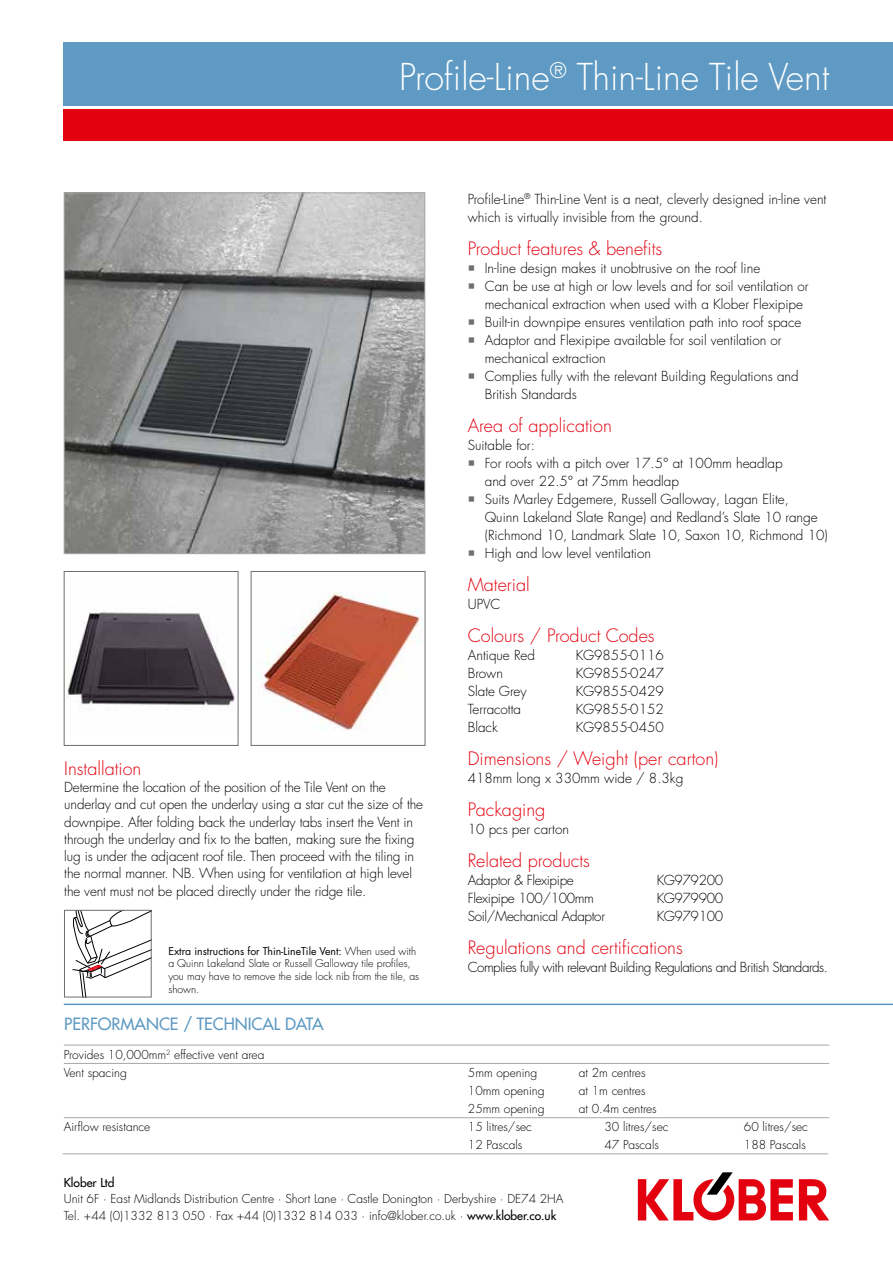
<style>
.page{position:relative;width:893px;height:1263px;background:#fff}
.page>*{position:absolute;margin:0;border:0;box-sizing:border-box;transform-origin:0 0}
.t1{font:300 36px "Futura LT Pro";color:#fff}
.t2{font:300 18px "Futura LT Pro";color:#e3000f}
.t3{font:500 16.5px "Futura LT Pro";color:#5e9ac3}
.t4{font:300 13.5px/18px "Futura LT Pro";color:#000}
.t5{font:300 13.5px "Futura LT Pro";letter-spacing:-.025em;color:#000}
.t6{font:300 13.5px "Futura LT Pro";letter-spacing:-.035em;color:#000}
.t7{font:300 12px/18px "Futura LT Pro";color:#000}
.t8{font:500 12px "Futura LT Pro";color:#000}
.t9{font:300 10.5px/12.6px "Futura LT Pro";color:#000}
.s1{font-weight:400}
.s2{font-weight:500}
</style>
<div class="page">
<div style="left:64px;top:43px;width:829px;height:63px;background:#5e9ac3"></div>
<div style="left:64px;top:109px;width:829px;height:32px;background:#e3000f"></div>
<svg style="left:799px;top:1179px;width:30px;height:41px"></svg>
<svg style="left:638px;top:1172px;width:155px;height:48px"></svg>
<hr style="left:64px;top:1003px;width:829px;height:2px;background:#5e9ac3">
<img style="left:66px;top:195px;width:357px;height:357px">
<div style="left:64px;top:193px;width:361px;height:361px;border:1px solid #a7a7a8"></div>
<hr style="left:64px;top:1045px;width:765px;height:1px;background:#a7a7a8">
<hr style="left:63px;top:1153px;width:765px;height:1px;background:#a7a7a8">
<hr style="left:64px;top:1063px;width:765px;height:1px;background:#a7a7a8">
<hr style="left:64px;top:1117px;width:765px;height:1px;background:#a7a7a8">
<img style="left:67px;top:609px;width:168px;height:101px">
<div style="left:64px;top:571px;width:174px;height:175px;border:1px solid #6f6f6e"></div>
<img style="left:258px;top:592px;width:164px;height:138px">
<div style="left:251px;top:571px;width:174px;height:175px;border:1px solid #6f6f6e"></div>
<svg style="left:72px;top:912px;width:77px;height:83px"></svg>
<div style="left:64px;top:910px;width:87px;height:87px;border:1px solid #6f6f6e"></div>
<h1 class="t1" style="left:399px;top:54px;width:432px">Profile-Line<sup>®</sup> Thin-Line Tile Vent</h1>
<h2 class="t2" style="left:64px;top:756px;width:79px">Installation</h2>
<p class="t4" style="left:64px;top:778px;width:360px;line-height:17.2px">Determine the location of the position of the Tile Vent on the underlay and cut open the underlay using a star cut the size of the downpipe. After folding back the underlay tabs insert the Vent in through the underlay and fix to the batten, making sure the fixing lug is under the adjacent roof tile. Then proceed with the tiling in the normal manner. NB. When using for ventilation at high level the vent must not be placed directly under the ridge tile.</p>
<p class="t9" style="left:168px;top:945px;width:252px"><span class="s1">Extra instructions for Thin-LineTile Vent:</span> When used with a Quinn Lakeland Slate or Russell Galloway tile profiles, you may have to remove the side lock nib from the tile, as shown.</p>
<p class="t3" style="left:64px;top:1012px;width:261px">PERFORMANCE / TECHNICAL DATA</p>
<p class="t7" style="left:64px;top:1046px;width:202px">Provides 10,000mm<sup>2</sup> effective vent area<br>Vent spacing</p>
<p class="t7" style="left:64px;top:1118px;width:88px">Airflow resistance</p>
<p class="t4" style="left:468px;top:190px;width:360px">Profile-Line<sup>®</sup> Thin-Line Vent is a neat, cleverly designed in-line vent which is virtually invisible from the ground.</p>
<h2 class="t2" style="left:468px;top:236px;width:196px">Product features &amp; benefits</h2>
<p class="t4" style="left:485px;top:259px;width:325px">In-line design makes it unobtrusive on the roof line<br>Can be use at high or low levels and for soil ventilation or mechanical extraction when used with a Klober Flexipipe Built-in downpipe ensures ventilation path into roof space Adaptor and Flexipipe available for soil ventilation or mechanical extraction<br>Complies fully with the relevant Building Regulations and British Standards</p>
<h2 class="t2" style="left:468px;top:413px;width:146px">Area of application</h2>
<p class="t4" style="left:485px;top:436px;width:344px;text-indent:-17px">Suitable for:<br>For roofs with a pitch over 17.5° at 100mm headlap<br>and over 22.5° at 75mm headlap<br>Suits Marley Edgemere, Russell Galloway, Lagan Elite,<br>Quinn Lakeland Slate Range) and Redland’s Slate 10 range (Richmond 10, Landmark Slate 10, Saxon 10, Richmond 10)<br>High and low level ventilation</p>
<h2 class="t2" style="left:468px;top:572px;width:64px">Material</h2>
<p class="t4" style="left:468px;top:595px;width:34px">UPVC</p>
<h2 class="t2" style="left:468px;top:623px;width:188px">Colours / Product Codes</h2>
<p class="t4" style="left:468px;top:646px;width:69px">Antique Red</p>
<p class="t4" style="left:576px;top:646px;width:90px">KG9855-0116</p>
<p class="t4" style="left:468px;top:664px;width:37px">Brown</p>
<p class="t4" style="left:576px;top:664px;width:90px">KG9855-0247</p>
<p class="t4" style="left:468px;top:682px;width:60px">Slate Grey</p>
<p class="t4" style="left:576px;top:682px;width:90px">KG9855-0429</p>
<p class="t4" style="left:468px;top:700px;width:55px">Terracotta</p>
<p class="t4" style="left:576px;top:700px;width:90px">KG9855-0152</p>
<p class="t4" style="left:468px;top:718px;width:32px">Black</p>
<p class="t4" style="left:576px;top:718px;width:90px">KG9855-0450</p>
<h2 class="t2" style="left:468px;top:746px;width:252px">Dimensions / Weight (per carton)</h2>
<p class="t4" style="left:468px;top:769px;width:217px">418mm long x 330mm wide / 8.3kg</p>
<h2 class="t2" style="left:468px;top:797px;width:79px">Packaging</h2>
<p class="t4" style="left:468px;top:820px;width:103px">10 pcs per carton</p>
<h2 class="t2" style="left:468px;top:848px;width:124px">Related products</h2>
<p class="t5" style="left:468px;top:871px;width:108px">Adaptor &amp; Flexipipe</p>
<p class="t5" style="left:657px;top:871px;width:68px">KG979200</p>
<p class="t5" style="left:468px;top:889px;width:128px">Flexipipe 100/100mm</p>
<p class="t5" style="left:657px;top:889px;width:68px">KG979900</p>
<p class="t5" style="left:468px;top:907px;width:139px">Soil/Mechanical Adaptor</p>
<p class="t5" style="left:657px;top:907px;width:68px">KG979100</p>
<h2 class="t2" style="left:468px;top:935px;width:217px">Regulations and certifications</h2>
<p class="t6" style="left:468px;top:958px;width:362px">Complies fully with relevant Building Regulations and British Standards.</p>
<p class="t7" style="left:468px;top:1064px;width:71px">5mm opening</p>
<p class="t7" style="left:579px;top:1064px;width:68px">at 2m centres</p>
<p class="t7" style="left:468px;top:1082px;width:78px">10mm opening</p>
<p class="t7" style="left:579px;top:1082px;width:68px">at 1m centres</p>
<p class="t7" style="left:468px;top:1100px;width:78px">25mm opening</p>
<p class="t7" style="left:579px;top:1100px;width:79px">at 0.4m centres</p>
<p class="t7" style="left:468px;top:1118px;width:66px">15 litres/sec</p>
<p class="t7" style="left:604px;top:1118px;width:66px">30 litres/sec</p>
<p class="t7" style="left:744px;top:1118px;width:66px">60 litres/sec</p>
<p class="t7" style="left:468px;top:1136px;width:56px">12 Pascals</p>
<p class="t7" style="left:604px;top:1136px;width:56px">47 Pascals</p>
<p class="t7" style="left:744px;top:1136px;width:63px">188 Pascals</p>
<p class="t8" style="left:64px;top:1173px;width:52px">Klober Ltd</p>
<p class="t7" style="left:64px;top:1191px;width:501px;line-height:16.5px">Unit 6F ∙ East Midlands Distribution Centre ∙ Short Lane ∙ Castle Donington ∙ Derbyshire ∙ DE74 2HA<br>Tel. +44 (0)1332 813 050 ∙ Fax +44 (0)1332 814 033 ∙ info@klober.co.uk ∙ <span class="s2">www.klober.co.uk</span></p>
</div>
